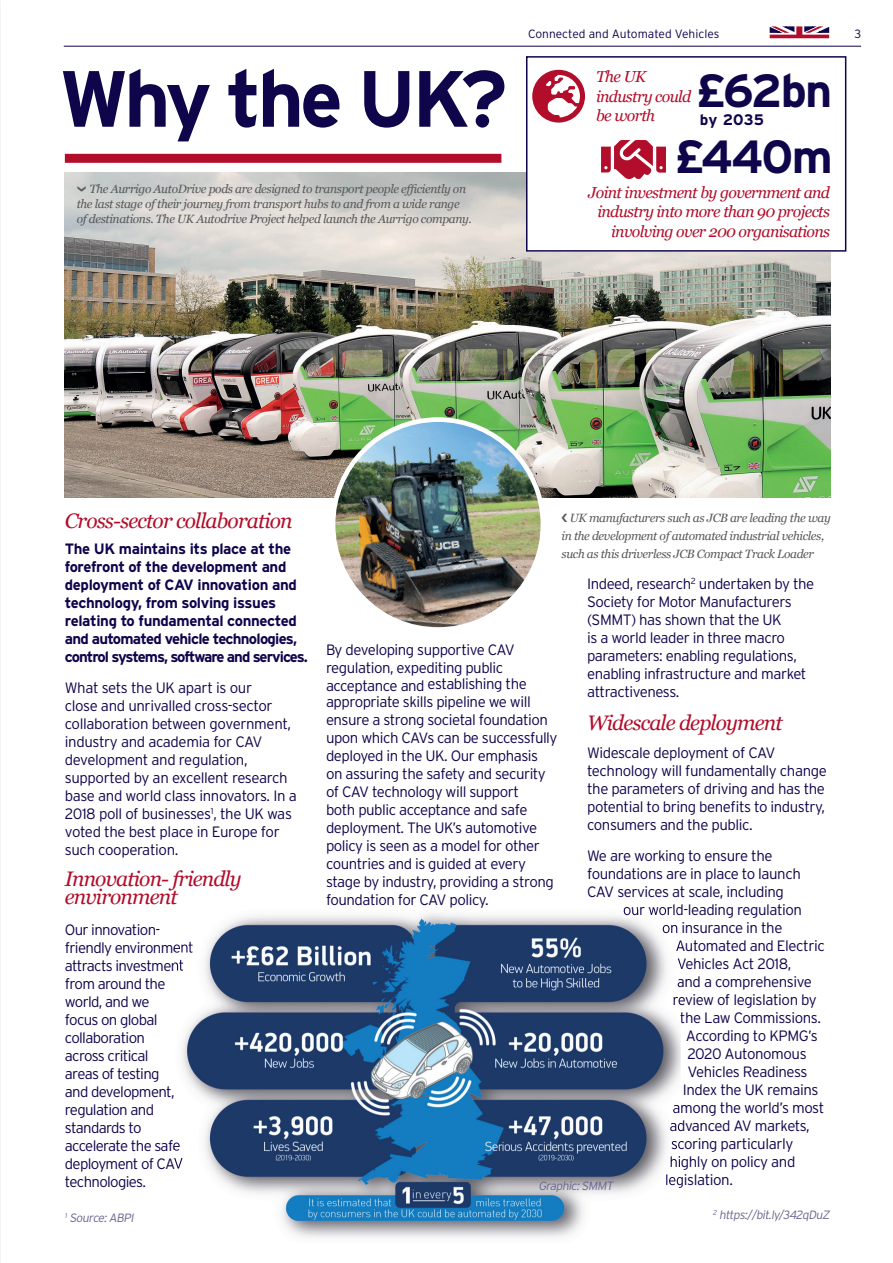
<style>
.page{position:relative;width:893px;height:1263px;background:#fff}
.page>*{position:absolute;margin:0;border:0;box-sizing:border-box;transform-origin:0 0}
.t1{font:700 79.5px "Interstate";letter-spacing:-.05em;color:#0e054b}
.t2{font:700 46.5px "Interstate";letter-spacing:-.04em;color:#0e054b}
.t3{font:italic 21px/18px "Georgia";letter-spacing:-.04em;color:#b20d2a}
.t4{font:italic 15.9px/19.5px "Georgia";letter-spacing:-.04em;color:#b20d2a}
.t5{font:700 15.3px "Interstate";letter-spacing:.005em;color:#0e054b}
.t6{font:300 15px/18px "Interstate";letter-spacing:-.03em;color:#0e054b}
.t7{font:700 15px/18px "Interstate";letter-spacing:-.03em;color:#0e054b}
.t8{font:italic 12px/18px "Georgia";letter-spacing:-.03em;color:#57585a}
.t9{font:italic 300 12px "Interstate";color:#69648e}
.t10{font:300 12px "Interstate";color:#0e054b}
</style>
<div class="page">
<img style="left:182px;top:910px;width:448px;height:328px">
<img style="left:630px;top:918px;width:51px;height:273px">
<img style="left:175px;top:941px;width:19px;height:14px">
<svg style="left:175px;top:959px;width:9px;height:12px"></svg>
<svg style="left:175px;top:1142px;width:5px;height:9px"></svg>
<img style="left:175px;top:1157px;width:8px;height:14px">
<img style="left:624px;top:910px;width:57px;height:8px">
<img style="left:663px;top:922px;width:18px;height:11px">
<svg style="left:676px;top:940px;width:5px;height:11px"></svg>
<svg style="left:678px;top:958px;width:3px;height:13px"></svg>
<img style="left:678px;top:976px;width:3px;height:14px">
<img style="left:674px;top:994px;width:7px;height:14px">
<img style="left:673px;top:1102px;width:8px;height:14px">
<svg style="left:670px;top:1120px;width:11px;height:13px"></svg>
<img style="left:671px;top:1138px;width:10px;height:14px">
<img style="left:671px;top:1156px;width:10px;height:14px">
<img style="left:666px;top:1174px;width:15px;height:14px">
<div style="left:65px;top:154px;width:436px;height:9px;background:#b20d2a"></div>
<img style="left:65px;top:173px;width:765px;height:324px">
<img style="left:333px;top:420px;width:210px;height:206px">
<div style="left:331px;top:417px;width:214px;height:215px;border:5px solid #fff;border-radius:50%"></div>
<div style="left:526px;top:168px;width:320px;height:84px;background:#fff"></div>
<div style="left:526px;top:56px;width:320px;height:196px;border:2px solid #0e054b"></div>
<hr style="left:64px;top:46px;width:797px;height:1px;background:#0e054b">
<svg style="left:769px;top:26px;width:61px;height:12px"></svg>
<svg style="left:77px;top:186px;width:9px;height:6px"></svg>
<h1 class="t1" style="left:59px;top:54px;width:450px">Why the UK?</h1>
<p class="t8" style="left:77px;top:181px;width:396px;line-height:15px;text-indent:13px">The Aurrigo AutoDrive pods are designed to transport people efficiently on the last stage of their journey from transport hubs to and from a wide range of destinations. The UK Autodrive Project helped launch the Aurrigo company.</p>
<p class="t10" style="left:528px;top:27px;width:193px">Connected and Automated Vehicles</p>
<p class="t10" style="left:854px;top:27px;width:8px">3</p>
<p class="t4" style="left:596px;top:66px;width:97px">The UK industry could be worth</p>
<h2 class="t2" style="left:695px;top:65px;width:139px">£62bn</h2>
<p class="t5" style="left:700px;top:111px;width:66px">by 2035</p>
<h2 class="t2" style="left:674px;top:131px;width:160px">£440m</h2>
<p class="t4" style="left:588px;top:182px;width:243px;text-align:right">Joint investment by government and industry into more than 90 projects involving over 200 organisations</p>
<h3 class="t3" style="left:65px;top:511px;width:229px">Cross-sector collaboration</h3>
<p class="t7" style="left:65px;top:540px;width:244px">The UK maintains its place at the forefront of the development and deployment of CAV innovation and technology, from solving issues relating to fundamental connected and automated vehicle technologies, control systems, software and services.</p>
<p class="t6" style="left:65px;top:678px;width:233px">What sets the UK apart is our<br>close and unrivalled cross-sector collaboration between government, industry and academia for CAV development and regulation, supported by an excellent research base and world class innovators. In a<br>2018 poll of businesses<sup>1</sup>, the UK was voted the best place in Europe for such cooperation.</p>
<h3 class="t3" style="left:65px;top:869px;width:178px">Innovation- friendly environment</h3>
<p class="t6" style="left:65px;top:920px;width:130px">Our innovation&shy;friendly environment attracts investment from around the world, and we<br>focus on global collaboration<br>across critical<br>areas of testing<br>and development, regulation and standards to accelerate the safe deployment of CAV technologies.</p>
<p class="t9" style="left:65px;top:1211px;width:73px"><sup>1</sup> Source:ABPI</p>
<p class="t8" style="left:562px;top:509px;width:271px;text-indent:8px">UK manufacturers such as JCB are leading the way in the development of automated industrial vehicles, such as this driverless JCB Compact Track Loader</p>
<p class="t6" style="left:587px;top:574px;width:229px">Indeed, research<sup>2</sup> undertaken by the<br>Society for Motor Manufacturers (SMMT) has shown that the UK<br>is a world leader in three macro parameters: enabling regulations, enabling infrastructure and market attractiveness.</p>
<h3 class="t3" style="left:587px;top:713px;width:197px">Widescale deployment</h3>
<p class="t6" style="left:587px;top:744px;width:241px">Widescale deployment of CAV technology will fundamentally change the parameters of driving and has the potential to bring benefits to industry, consumers and the public.</p>
<p class="t6" style="left:587px;top:846px;width:215px">We are working to ensure the foundations are in place to launch<br>CAV services at scale, including</p>
<p class="t6" style="left:662px;top:900px;width:142px;text-indent:-39px">our world-leading regulation on insurance in the</p>
<p class="t6" style="left:675px;top:936px;width:151px">Automated and Electric</p>
<p class="t6" style="left:677px;top:954px;width:116px">Vehicles Act 2018,</p>
<p class="t6" style="left:677px;top:972px;width:137px">and a comprehensive</p>
<p class="t6" style="left:672px;top:990px;width:146px">review of legislation by</p>
<p class="t6" style="left:680px;top:1008px;width:143px">the Law Commissions.</p>
<p class="t6" style="left:686px;top:1026px;width:133px">According to KPMG’s</p>
<p class="t6" style="left:687px;top:1044px;width:121px">2020 Autonomous</p>
<p class="t6" style="left:687px;top:1062px;width:122px">Vehicles Readiness</p>
<p class="t6" style="left:683px;top:1080px;width:137px">Index the UK remains</p>
<p class="t6" style="left:672px;top:1098px;width:153px">among the world’s most</p>
<p class="t6" style="left:669px;top:1116px;width:142px">advanced AV markets,</p>
<p class="t6" style="left:671px;top:1134px;width:124px">scoring particularly</p>
<p class="t6" style="left:669px;top:1152px;width:127px">highly on policy and</p>
<p class="t6" style="left:665px;top:1170px;width:70px">legislation.</p>
<p class="t6" style="left:326px;top:640px;width:190px">By developing supportive CAV regulation, expediting public</p>
<p class="t6" style="left:326px;top:675px;width:233px">acceptance and establishing the appropriate skills pipeline we will ensure a strong societal foundation upon which CAVs can be successfully deployed in the UK. Our emphasis on assuring the safety and security of CAV technology will support<br>both public acceptance and safe deployment. The UK’s automotive policy is seen as a model for other countries and is guided at every stage by industry, providing a strong foundation for CAV policy.</p>
<p class="t9" style="left:538px;top:1179px;width:78px">Graphic:SMMT</p>
<p class="t9" style="left:713px;top:1208px;width:121px"><sup>2</sup> https://bit.ly/342qDuZ</p>
</div>
